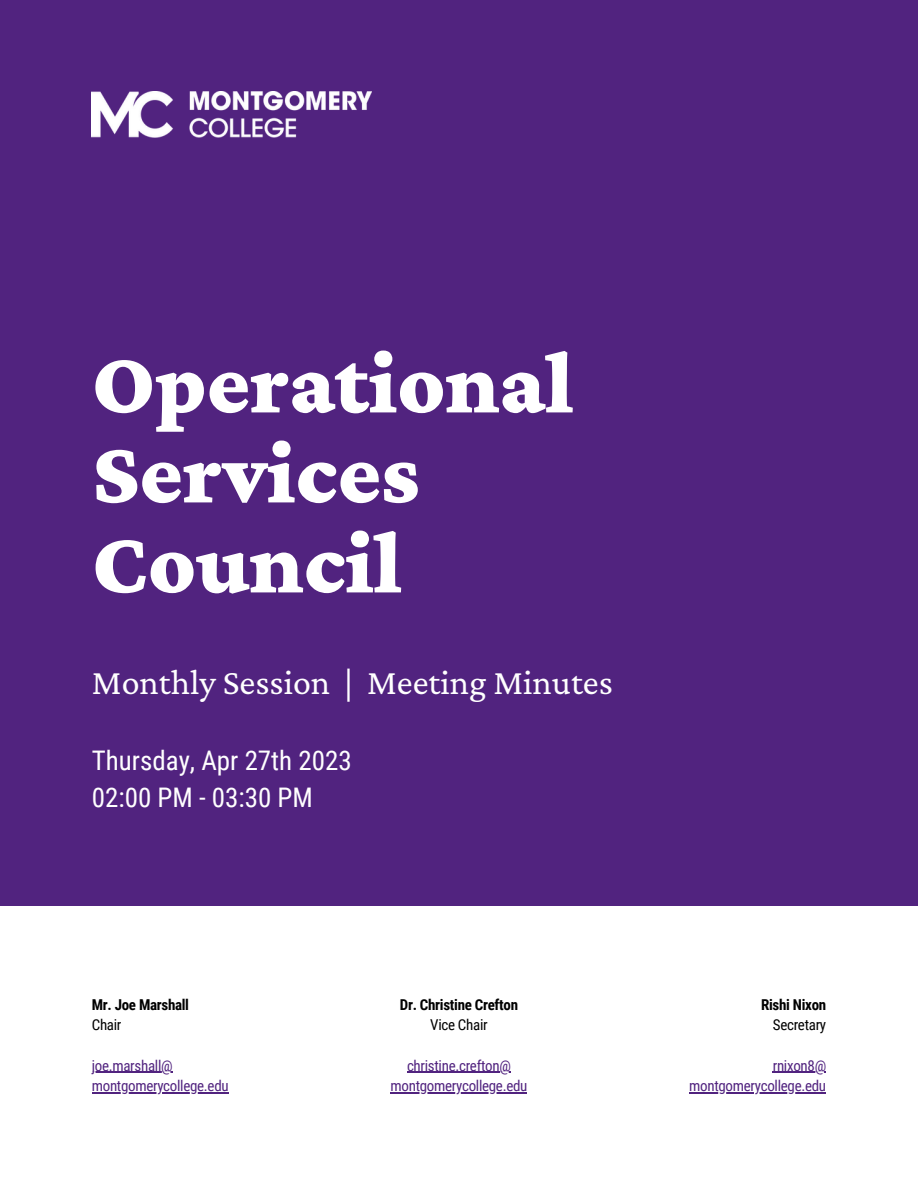
<style>
.page{position:relative;width:918px;height:1188px;background:#fff}
.page>*{position:absolute;margin:0;border:0;box-sizing:border-box;transform-origin:0 0}
.t1{font:900 90px "Crimson Pro";color:#fff}
.t2{font:36px "Crimson Pro";color:#fff}
.t3{font:27px "Roboto Condensed";color:#fff}
.t4{font:15px "Roboto Condensed";letter-spacing:-.02em;color:#51237f}
.t5{font:700 15px "Roboto Condensed";letter-spacing:-.02em;color:#000}
.t6{font:15px "Roboto Condensed";letter-spacing:-.02em;color:#000}
</style>
<div class="page">
<div style="left:0;top:0;width:918px;height:906px;background:#51237f"></div>
<img style="left:92px;top:92px;width:280px;height:46px">
<hr style="left:92px;top:1072px;width:80px;height:1px;background:#51237f">
<hr style="left:92px;top:1092px;width:136px;height:1px;background:#51237f">
<hr style="left:407px;top:1072px;width:104px;height:1px;background:#51237f">
<hr style="left:391px;top:1092px;width:136px;height:1px;background:#51237f">
<hr style="left:773px;top:1072px;width:53px;height:1px;background:#51237f">
<hr style="left:689px;top:1092px;width:137px;height:1px;background:#51237f">
<p class="t1" style="left:92px;top:332px;width:483px">Operational</p>
<p class="t1" style="left:92px;top:422px;width:329px">Services</p>
<p class="t1" style="left:92px;top:512px;width:312px">Council</p>
<p class="t2" style="left:92px;top:661px;width:523px">Monthly Session | Meeting Minutes</p>
<p class="t3" style="left:92px;top:745px;width:261px">Thursday, Apr 27th 2023</p>
<p class="t3" style="left:92px;top:782px;width:223px">02:00 PM - 03:30 PM</p>
<p class="t5" style="left:92px;top:996px;width:99px">Mr. Joe Marshall</p>
<p class="t6" style="left:92px;top:1016px;width:31px">Chair</p>
<p class="t4" style="left:92px;top:1057px;width:82px">joe.marshall@</p>
<p class="t4" style="left:92px;top:1077px;width:138px">montgomerycollege.edu</p>
<p class="t5" style="left:400px;top:996px;width:120px">Dr. Christine Crefton</p>
<p class="t6" style="left:430px;top:1016px;width:59px">Vice Chair</p>
<p class="t4" style="left:407px;top:1057px;width:105px">christine.crefton@</p>
<p class="t4" style="left:391px;top:1077px;width:138px">montgomerycollege.edu</p>
<p class="t5" style="left:761px;top:996px;width:67px">Rishi Nixon</p>
<p class="t6" style="left:773px;top:1016px;width:55px">Secretary</p>
<p class="t4" style="left:773px;top:1057px;width:55px">rnixon8@</p>
<p class="t4" style="left:689px;top:1077px;width:138px">montgomerycollege.edu</p>
</div>
